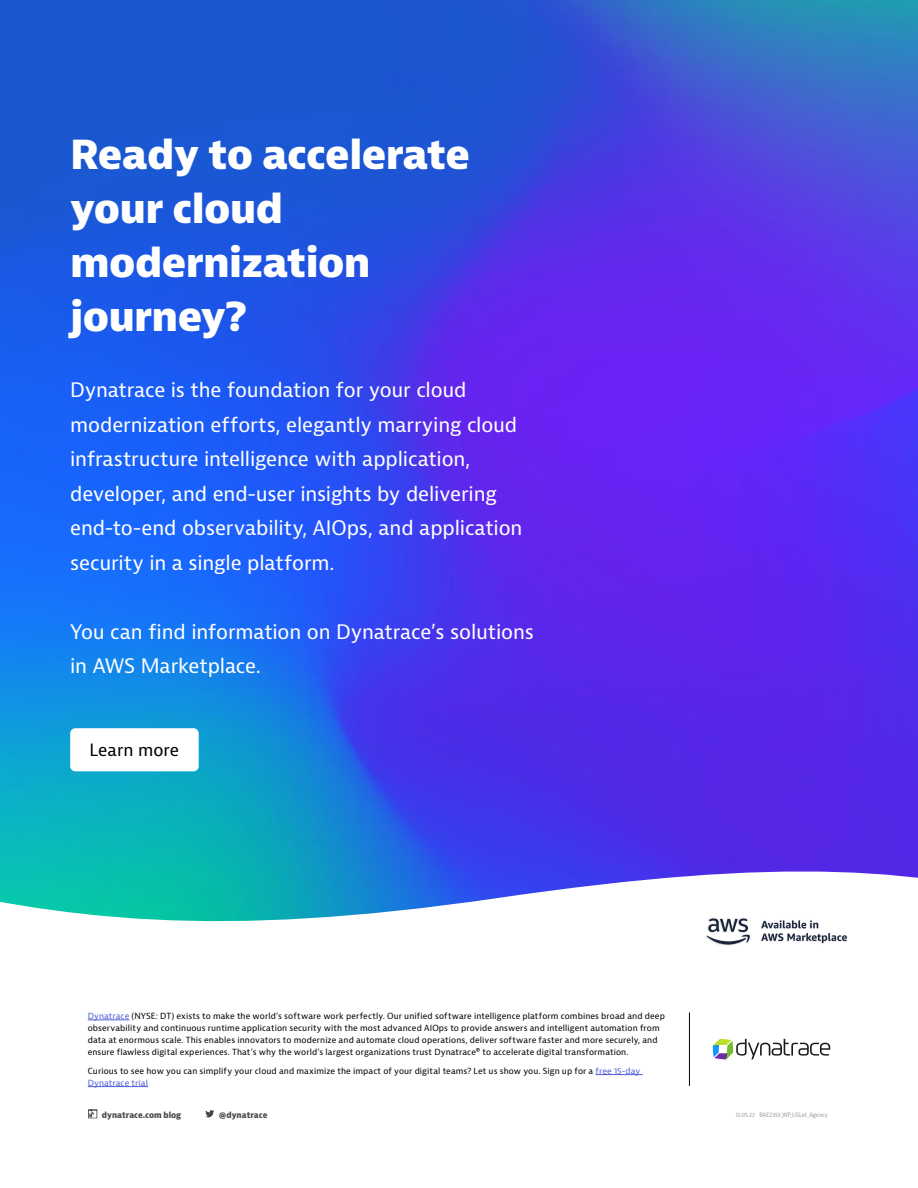
<style>
.page{position:relative;width:918px;height:1188px;background:#fff}
.page>*{position:absolute;margin:0;border:0;box-sizing:border-box;transform-origin:0 0}
.t1{font:800 39px/54px "Bernina Sans";letter-spacing:-.02em;color:#fff}
.Sub_title{font:19.5px/34.5px "Bernina Sans";letter-spacing:-.01em;color:#fff}
._1{font:16.5px "Bernina Sans";color:#000}
.Boilerplate{font:8.25px/12px "Bernina Sans";letter-spacing:.01em;color:#000}
.t2{font:700 condensed 8.25px "Bernina Sans";letter-spacing:.005em;color:#4d4d4d}
.Bug{font:condensed 6px "Bernina Sans";color:#999}
.s1{color:#4f5cd6}
.s2{color:#fff}
</style>
<div class="page">
<img style="left:0;top:0;width:918px;height:856px">
<svg style="left:0;top:856px;width:918px;height:263px"></svg>
<div style="left:70px;top:728px;width:129px;height:43px;background:#fff;border-radius:5px"></div>
<div style="left:705px;top:917px;width:143px;height:29px;background:#fff"></div>
<svg style="left:761px;top:920px;width:86px;height:23px"></svg>
<svg style="left:706px;top:919px;width:44px;height:26px"></svg>
<svg style="left:713px;top:1039px;width:117px;height:20px"></svg>
<hr style="left:689px;top:1012px;width:1px;height:74px;background:#000">
<hr style="left:88px;top:1020px;width:41px;height:1px;background:#4f5cd6">
<hr style="left:595px;top:1074px;width:48px;height:1px;background:#4f5cd6">
<hr style="left:88px;top:1086px;width:60px;height:1px;background:#4f5cd6">
<svg style="left:88px;top:1109px;width:9px;height:9px"></svg>
<svg style="left:205px;top:1110px;width:9px;height:8px"></svg>
<p class="t1" style="left:70px;top:129px;width:402px">Ready to accelerate your cloud modernization journey?</p>
<p class="Sub_title" style="left:70px;top:373px;width:454px">Dynatrace is the foundation for your cloud modernization efforts, elegantly marrying cloud infrastructure intelligence with application, developer, and end-user insights by delivering end-to-end observability, AIOps, and application security in a single platform.</p>
<p class="Sub_title" style="left:70px;top:615px;width:465px">You can find information on Dynatrace’s solutions in AWS Marketplace.</p>
<p class="_1" style="left:90px;top:740px;width:91px">Learn more</p>
<p class="Boilerplate" style="left:88px;top:1010px;width:579px"><span class="s1">Dynatrace</span> (NYSE: DT) exists to make the world’s software work perfectly. Our unified software intelligence platform combines broad and deep observability and continuous runtime application security with the most advanced AIOps to provide answers and intelligent automation from data at enormous scale. This enables innovators to modernize and automate cloud operations, deliver software faster and more securely, and ensure flawless digital experiences. That’s why the world’s largest organizations trust Dynatrace® to accelerate digital transformation.</p>
<p class="Boilerplate" style="left:88px;top:1065px;width:554px">Curious to see how you can simplify your cloud and maximize the impact of your digital teams? Let us show you. Sign up for a <span class="s1">free 15-day<br>Dynatrace trial</span><span class="s2">.</span></p>
<p class="t2" style="left:102px;top:1110px;width:81px">dynatrace.com blog</p>
<p class="t2" style="left:219px;top:1110px;width:50px">@dynatrace</p>
<p class="Bug" style="left:736px;top:1111px;width:94px">12.05.22 BAE2353_WP_USLet_Agency</p>
</div>
